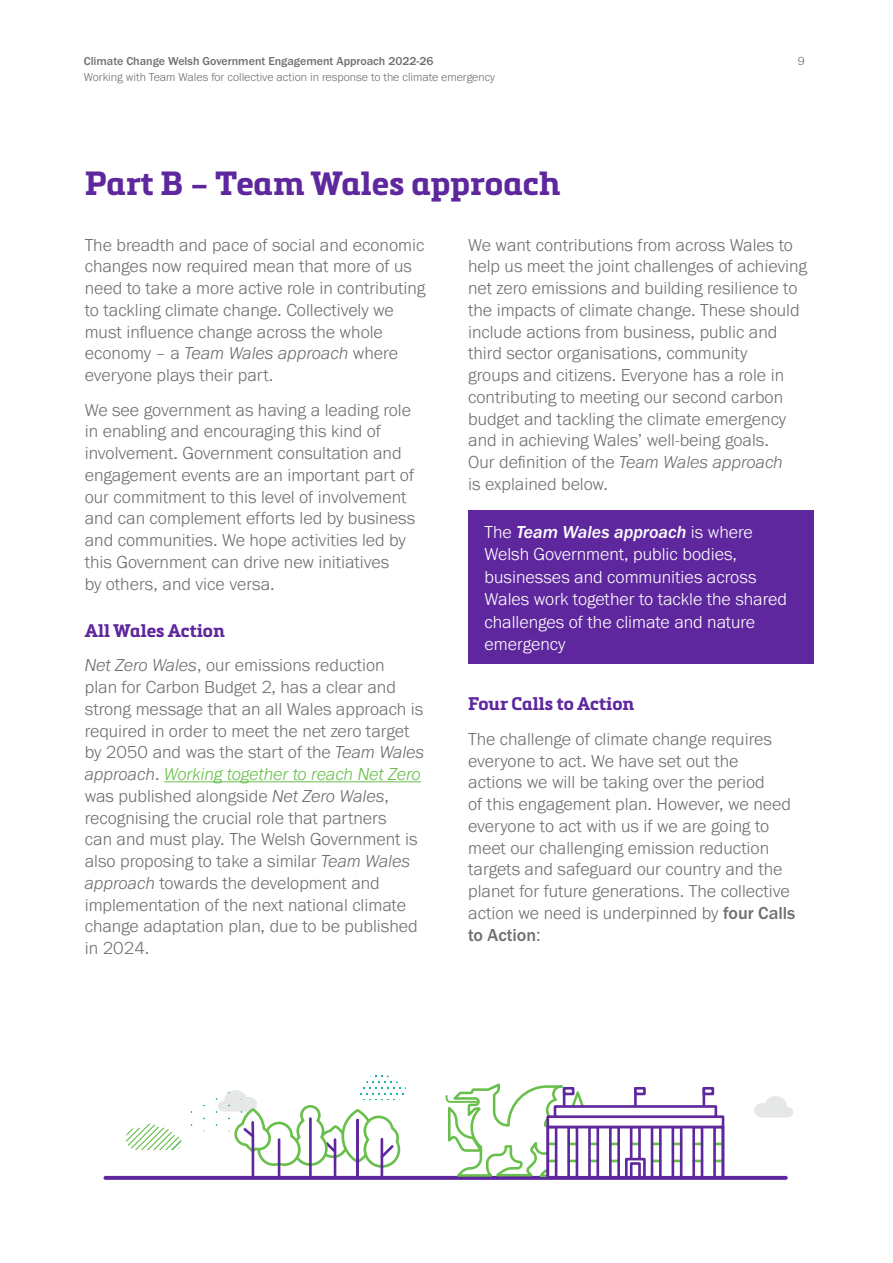
<style>
.page{position:relative;width:893px;height:1263px;background:#fff}
.page>*{position:absolute;margin:0;border:0;box-sizing:border-box;transform-origin:0 0}
.Section_Title{font:700 33px "Metronic Slab Pro";color:#5f279e}
.Body{font:300 18px/21.8px "Franklin Gothic URW";color:#706f6f}
.white_indent{font:300 18px/22.5px "Franklin Gothic URW";color:#fff}
.Sub_Title{font:700 18px "Metronic Slab Pro";color:#5f279e}
.t1{font:300 12px "Franklin Gothic URW";color:#706f6f}
.t2{font:500 12px "Franklin Gothic URW";color:#706f6f}
.s1{font-family:"Franklin Gothic URW Dem";font-weight:400}
.s2{font-style:italic}
.s3{font-style:italic;color:#68bf4b}
.s4{font-family:"Franklin Gothic URW Med Ita";font-weight:400}
.s5{font-weight:500}
</style>
<div class="page">
<div style="left:468px;top:510px;width:345px;height:153px;background:#5f279e"></div>
<hr style="left:164px;top:781px;width:257px;height:1px;background:#68bf4b">
<svg style="left:104px;top:1176px;width:684px;height:4px;background:#6631a2"></svg>
<div style="left:546px;top:1125px;width:178px;height:53px;border:3px solid #5f279e"></div>
<div style="left:546px;top:1125px;width:11px;height:53px;border:3px solid #5f279e"></div>
<div style="left:567px;top:1125px;width:11px;height:53px;border:3px solid #5f279e"></div>
<div style="left:588px;top:1125px;width:11px;height:53px;border:3px solid #5f279e"></div>
<div style="left:609px;top:1125px;width:11px;height:53px;border:3px solid #5f279e"></div>
<div style="left:630px;top:1125px;width:11px;height:53px;border:3px solid #5f279e"></div>
<div style="left:651px;top:1125px;width:11px;height:53px;border:3px solid #5f279e"></div>
<div style="left:672px;top:1125px;width:10px;height:53px;border:3px solid #5f279e"></div>
<div style="left:692px;top:1125px;width:11px;height:53px;border:3px solid #5f279e"></div>
<div style="left:713px;top:1125px;width:11px;height:53px;border:3px solid #5f279e"></div>
<div style="left:546px;top:1115px;width:178px;height:13px;border:3px solid #5f279e"></div>
<div style="left:554px;top:1105px;width:163px;height:13px;border:3px solid #5f279e"></div>
<div style="left:625px;top:1158px;width:21px;height:20px;border:3px solid #5f279e"></div>
<div style="left:630px;top:1162px;width:11px;height:16px;border:3px solid #5f279e"></div>
<hr style="left:634px;top:1088px;width:3px;height:17px;background:#5f279e">
<div style="left:634px;top:1087px;width:12px;height:8px;border:3px solid #5f279e"></div>
<svg style="left:446px;top:1083px;width:152px;height:94px"></svg>
<div style="left:563px;top:1087px;width:11px;height:8px;border:3px solid #5f279e"></div>
<hr style="left:702px;top:1088px;width:3px;height:17px;background:#5f279e">
<div style="left:702px;top:1087px;width:12px;height:8px;border:3px solid #5f279e"></div>
<svg style="left:754px;top:1096px;width:39px;height:21px"></svg>
<svg style="left:360px;top:1075px;width:46px;height:25px"></svg>
<svg style="left:126px;top:1124px;width:55px;height:26px"></svg>
<div style="left:341px;top:1109px;width:33px;height:54px;border:3px solid #68bf4b;border-radius:50%"></div>
<hr style="left:356px;top:1120px;width:3px;height:58px;background:#5f279e">
<hr style="left:381px;top:1139px;width:2px;height:39px;background:#5f279e">
<svg style="left:362px;top:1114px;width:39px;height:55px"></svg>
<svg style="left:187px;top:1090px;width:162px;height:90px"></svg>
<hr style="left:251px;top:1122px;width:3px;height:14px;background:#5f279e">
<p class="t2" style="left:84px;top:54px;width:351px">Climate Change Welsh Government Engagement Approach 2022-26</p>
<p class="t1" style="left:84px;top:70px;width:413px">Working with Team Wales for collective action in response to the climate emergency</p>
<p class="t1" style="left:798px;top:54px;width:9px">9</p>
<p class="Section_Title" style="left:85px;top:162px;width:477px">Part B <span class="s1">‒</span> Team Wales approach</p>
<p class="Body" style="left:85px;top:233px;width:342px">The breadth and pace of social and economic changes now required mean that more of us need to take a more active role in contributing to tackling climate change. Collectively we must influence change across the whole economy – a <span class="s2">Team Wales approach</span> where everyone plays their part.</p>
<p class="Body" style="left:85px;top:398px;width:332px">We see government as having a leading role in enabling and encouraging this kind of involvement. Government consultation and engagement events are an important part of our commitment to this level of involvement and can complement efforts led by business and communities. We hope activities led by this Government can drive new initiatives<br>by others, and vice versa.</p>
<p class="Sub_Title" style="left:85px;top:619px;width:142px">All Wales Action</p>
<p class="Body" style="left:85px;top:654px;width:341px"><span class="s2">Net Zero Wales</span>, our emissions reduction<br>plan for Carbon Budget 2, has a clear and strong message that an all Wales approach is required in order to meet the net zero target by 2050 and was the start of the <span class="s2">Team Wales approach</span>. <span class="s3">Working together to reach Net Zero </span>was published alongside <span class="s2">Net Zero Wales</span>, recognising the crucial role that partners<br>can and must play. The Welsh Government is also proposing to take a similar <span class="s2">Team Wales approach</span> towards the development and implementation of the next national climate change adaptation plan, due to be published in 2024.</p>
<p class="Body" style="left:468px;top:233px;width:340px">We want contributions from across Wales to help us meet the joint challenges of achieving net zero emissions and building resilience to the impacts of climate change. These should include actions from business, public and third sector organisations, community<br>groups and citizens. Everyone has a role in contributing to meeting our second carbon budget and tackling the climate emergency and in achieving Wales’ well-being goals.<br>Our definition of the <span class="s2">Team Wales approach<br></span>is explained below.</p>
<p class="white_indent" style="left:485px;top:520px;width:304px">The <span class="s4">Team Wales approach</span> is where<br>Welsh Government, public bodies, businesses and communities across<br>Wales work together to tackle the shared challenges of the climate and nature emergency</p>
<p class="Sub_Title" style="left:468px;top:692px;width:168px">Four Calls to Action</p>
<p class="Body" style="left:468px;top:728px;width:329px">The challenge of climate change requires everyone to act. We have set out the actions we will be taking over the period<br>of this engagement plan. However, we need everyone to act with us if we are going to meet our challenging emission reduction targets and safeguard our country and the planet for future generations. The collective action we need is underpinned by <span class="s5">four Calls to Action</span>:</p>
</div>
